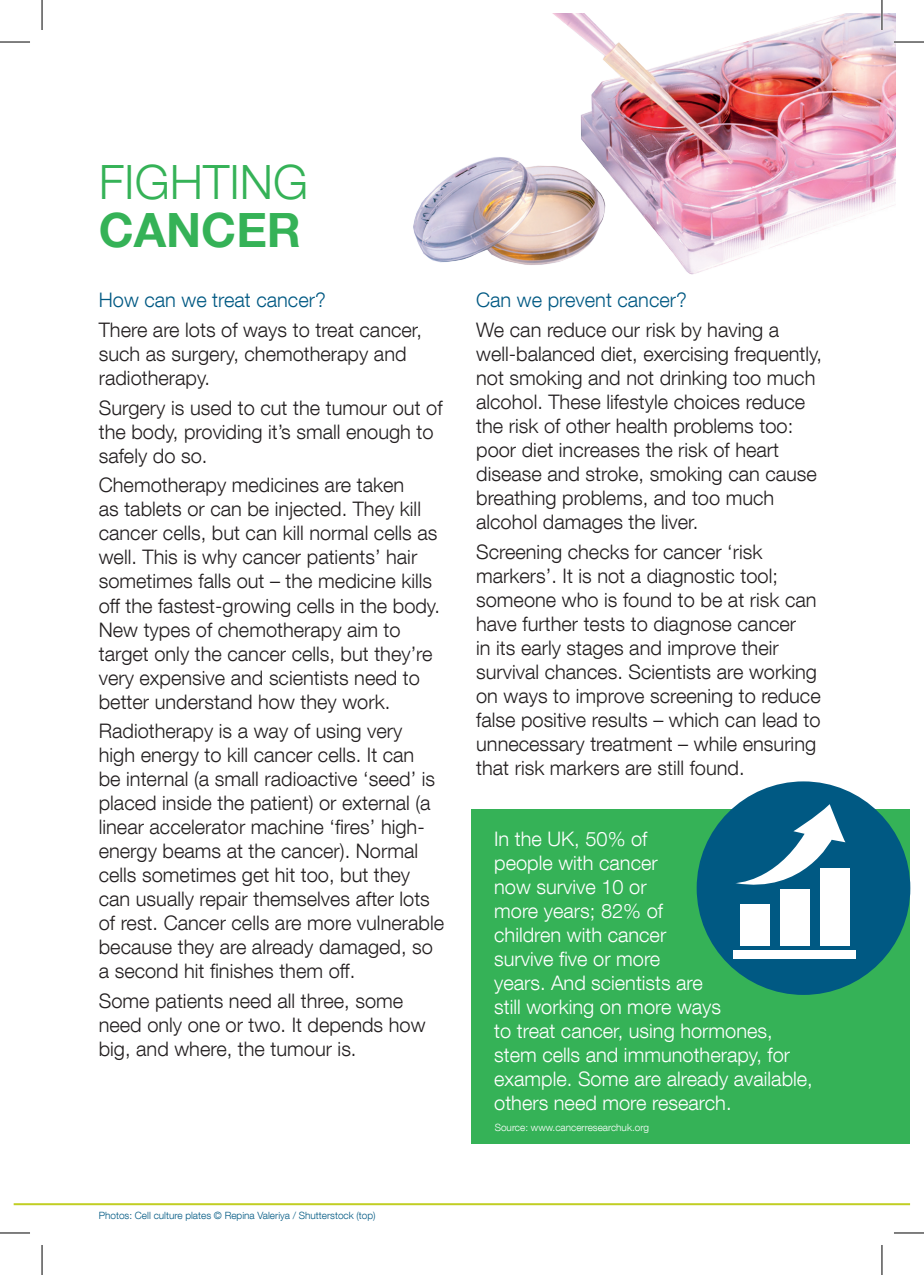
<style>
.page{position:relative;width:924px;height:1275px;background:#fff}
.page>*{position:absolute;margin:0;border:0;box-sizing:border-box;transform-origin:0 0}
.t1{font:300 47.2px "Helvetica Neue LT Com";color:#35b257}
.t2{font:700 47.2px "Helvetica Neue LT Com";color:#35b257}
.t3{font:300 20px/24px "Helvetica Neue LT Com";color:#231f20}
.t4{font:300 20px/24px "Helvetica Neue LT Com";color:#fff}
.t5{font:300 20px "Helvetica Neue LT Com";color:#005983}
.t6{font:300 10px "Helvetica Neue LT Com";color:#005983}
.t7{font:300 10px "Helvetica Neue LT Com";color:#fff}
</style>
<div class="page">
<div style="left:471px;top:808px;width:438px;height:335px;background:#35b257"></div>
<img style="left:413px;top:14px;width:482px;height:261px">
<div style="left:696px;top:781px;width:213px;height:214px;background:#005983;border-radius:50%"></div>
<div style="left:733px;top:950px;width:122px;height:9px;background:#fff"></div>
<div style="left:739px;top:903px;width:30px;height:42px;background:#fff"></div>
<div style="left:779px;top:888px;width:30px;height:57px;background:#fff"></div>
<div style="left:819px;top:868px;width:30px;height:77px;background:#fff"></div>
<svg style="left:735px;top:804px;width:110px;height:90px"></svg>
<hr style="left:14px;top:1203px;width:895px;height:2px;background:#c1ce23">
<hr style="left:893px;top:41px;width:30px;height:2px;background:#fff">
<hr style="left:880px;top:0;width:2px;height:30px;background:#fff">
<hr style="left:0;top:42px;width:30px;height:1px;background:#000">
<hr style="left:893px;top:42px;width:30px;height:1px;background:#000">
<hr style="left:0;top:1232px;width:30px;height:1px;background:#000">
<hr style="left:893px;top:1232px;width:30px;height:1px;background:#000">
<hr style="left:42px;top:0;width:1px;height:30px;background:#000">
<hr style="left:42px;top:1245px;width:1px;height:30px;background:#000">
<hr style="left:881px;top:0;width:1px;height:30px;background:#000">
<hr style="left:881px;top:1245px;width:1px;height:30px;background:#000">
<h1 class="t1" style="left:99px;top:153px;width:211px">fighting</h1>
<h1 class="t2" style="left:99px;top:200px;width:204px">CANCER</h1>
<p class="t5" style="left:99px;top:288px;width:228px">How can we treat cancer?</p>
<p class="t3" style="left:99px;top:317px;width:324px">There are lots of ways to treat cancer, such as surgery, chemotherapy and radiotherapy.</p>
<p class="t3" style="left:99px;top:395px;width:345px">Surgery is used to cut the tumour out of the body, providing it’s small enough to safely do so.</p>
<p class="t3" style="left:99px;top:473px;width:342px">Chemotherapy medicines are taken<br>as tablets or can be injected. They kill cancer cells, but can kill normal cells as well. This is why cancer patients’ hair sometimes falls out – the medicine kills off the fastest-growing cells in the body.<br>New types of chemotherapy aim to target only the cancer cells, but they’re very expensive and scientists need to better understand how they work.</p>
<p class="t3" style="left:99px;top:718px;width:346px">Radiotherapy is a way of using very<br>high energy to kill cancer cells. It can<br>be internal (a small radioactive ‘seed’ is placed inside the patient) or external (a linear accelerator machine ‘fires’ high&shy;energy beams at the cancer). Normal cells sometimes get hit too, but they can usually repair themselves after lots of rest. Cancer cells are more vulnerable because they are already damaged, so a second hit finishes them off.</p>
<p class="t3" style="left:99px;top:988px;width:328px">Some patients need all three, some need only one or two. It depends how big, and where, the tumour is.</p>
<p class="t6" style="left:99px;top:1209px;width:278px">Photos: Cell culture plates © Repina Valeriya / Shutterstock (top)</p>
<p class="t5" style="left:476px;top:288px;width:212px">Can we prevent cancer?</p>
<p class="t3" style="left:476px;top:317px;width:347px">We can reduce our risk by having a well-balanced diet, exercising frequently, not smoking and not drinking too much alcohol. These lifestyle choices reduce the risk of other health problems too: poor diet increases the risk of heart disease and stroke, smoking can cause breathing problems, and too much alcohol damages the liver.</p>
<p class="t3" style="left:476px;top:539px;width:346px">Screening checks for cancer ‘risk markers’. It is not a diagnostic tool; someone who is found to be at risk can have further tests to diagnose cancer<br>in its early stages and improve their survival chances. Scientists are working on ways to improve screening to reduce false positive results – which can lead to unnecessary treatment – while ensuring that risk markers are still found.</p>
<p class="t4" style="left:494px;top:826px;width:320px">In the UK, 50% of<br>people with cancer<br>now survive 10 or<br>more years; 82% of<br>children with cancer<br>survive five or more<br>years. And scientists are<br>still working on more ways<br>to treat cancer, using hormones, stem cells and immunotherapy, for example. Some are already available, others need more research.</p>
<p class="t7" style="left:494px;top:1121px;width:156px">Source: www.cancerresearchuk.org</p>
</div>
